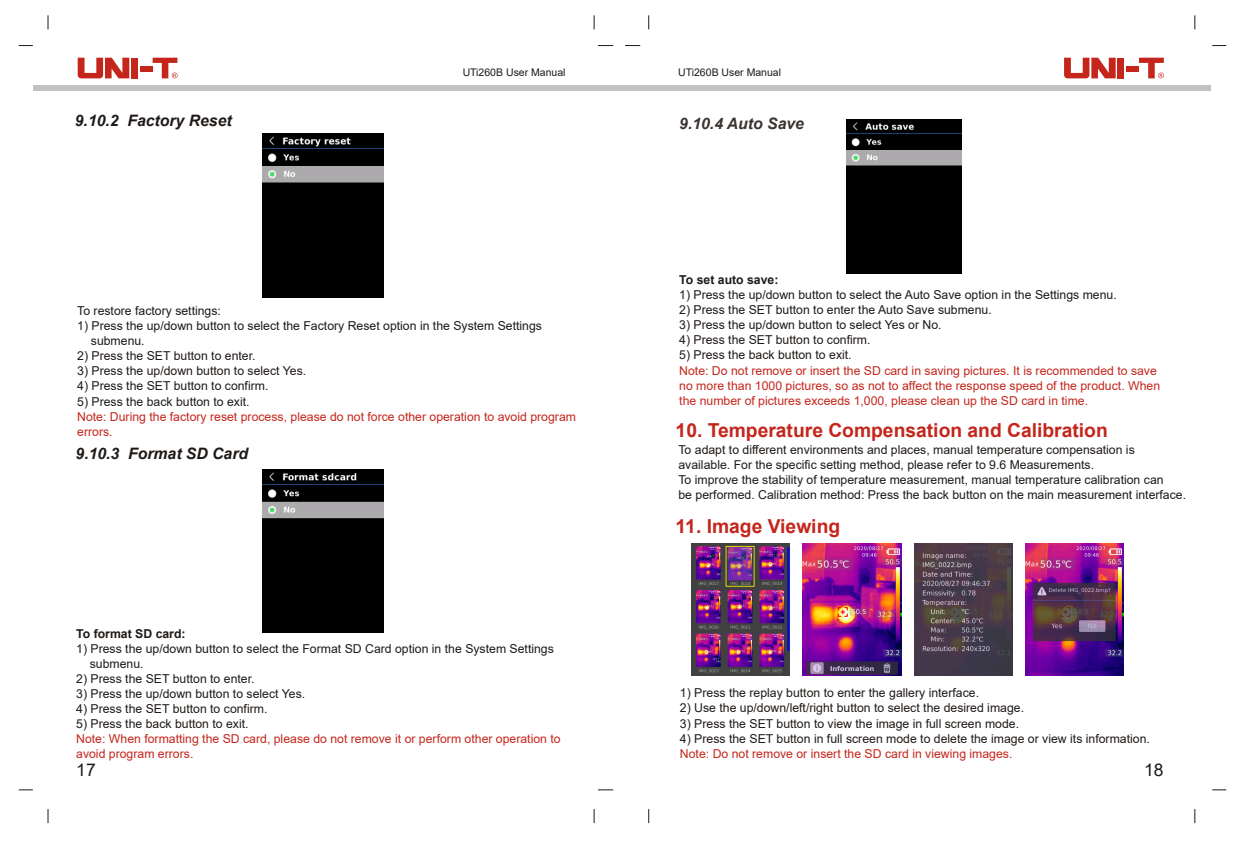
<style>
.page{position:relative;width:1240px;height:842px;background:#fff}
.page>*{position:absolute;margin:0;border:0;box-sizing:border-box;transform-origin:0 0}
.t1{font:700 19.25px "Arial";color:#c4261c}
.t2{font:17.5px "Arial";color:#1f1a17}
.t3{font:italic 700 15.75px "Arial";color:#1f1a17}
.t4{font:italic 700 15.75px "Arial";color:#383330}
.t5{font:12.25px/15px "Arial";color:#1f1a17}
.t6{font:12.25px/15px "Arial";color:#c4261c}
.t7{font:700 12.25px "Arial";color:#1f1a17}
.t8{font:10.5px "Arial";color:#1f1a17}
</style>
<div class="page">
<svg style="left:47px;top:15px;width:1px;height:14px"></svg>
<svg style="left:593px;top:15px;width:1px;height:14px"></svg>
<svg style="left:648px;top:15px;width:1px;height:14px"></svg>
<svg style="left:19px;top:45px;width:14px;height:1px"></svg>
<svg style="left:1212px;top:45px;width:13px;height:1px"></svg>
<svg style="left:598px;top:45px;width:15px;height:1px"></svg>
<div style="left:33px;top:85px;width:1176px;height:6px;background:#c2c2c2"></div>
<svg style="left:153px;top:58px;width:24px;height:20px"></svg>
<div style="left:131px;top:58px;width:7px;height:20px;background:#c4261c"></div>
<div style="left:140px;top:66px;width:13px;height:6px;background:#c4261c"></div>
<svg style="left:78px;top:58px;width:51px;height:20px"></svg>
<svg style="left:1138px;top:58px;width:25px;height:20px"></svg>
<div style="left:1117px;top:58px;width:6px;height:20px;background:#c4261c"></div>
<div style="left:1125px;top:66px;width:13px;height:6px;background:#c4261c"></div>
<svg style="left:1064px;top:58px;width:51px;height:20px"></svg>
<svg style="left:625px;top:45px;width:15px;height:1px"></svg>
<svg style="left:47px;top:809px;width:1px;height:14px"></svg>
<svg style="left:593px;top:809px;width:1px;height:14px"></svg>
<svg style="left:648px;top:809px;width:1px;height:14px"></svg>
<svg style="left:19px;top:789px;width:14px;height:1px"></svg>
<svg style="left:1212px;top:789px;width:13px;height:1px"></svg>
<svg style="left:598px;top:789px;width:15px;height:1px"></svg>
<img style="left:262px;top:133px;width:121px;height:164px">
<img style="left:262px;top:469px;width:121px;height:164px">
<img style="left:846px;top:120px;width:114px;height:154px">
<img style="left:691px;top:543px;width:98px;height:133px">
<img style="left:802px;top:543px;width:98px;height:133px">
<img style="left:914px;top:543px;width:98px;height:133px">
<img style="left:1025px;top:543px;width:98px;height:133px">
<p class="t3" style="left:75px;top:114px;width:158px">9.10.2 Factory Reset</p>
<p class="t8" style="left:462px;top:69px;width:104px">UTi260B User Manual</p>
<p class="t8" style="left:678px;top:69px;width:104px">UTi260B User Manual</p>
<p class="t4" style="left:679px;top:117px;width:126px">9.10.4 Auto Save</p>
<p class="t5" style="left:77px;top:304px;width:145px">To restore factory settings:</p>
<p class="t5" style="left:91px;top:319px;width:452px;text-indent:-14px">1) Press the up/down button to select the Factory Reset option in the System Settings submenu.</p>
<p class="t5" style="left:77px;top:350px;width:180px">2) Press the SET button to enter.</p>
<p class="t5" style="left:77px;top:365px;width:230px">3) Press the up/down button to select Yes.</p>
<p class="t5" style="left:77px;top:380px;width:193px">4) Press the SET button to confirm.</p>
<p class="t5" style="left:77px;top:395px;width:174px">5) Press the back button to exit.</p>
<p class="t6" style="left:77px;top:410px;width:500px">Note: During the factory reset process, please do not force other operation to avoid program errors.</p>
<p class="t3" style="left:76px;top:448px;width:174px">9.10.3 Format SD Card</p>
<p class="t7" style="left:76px;top:629px;width:111px">To format SD card:</p>
<p class="t5" style="left:90px;top:642px;width:465px;text-indent:-14px">1) Press the up/down button to select the Format SD Card option in the System Settings submenu.</p>
<p class="t5" style="left:76px;top:672px;width:180px">2) Press the SET button to enter.</p>
<p class="t5" style="left:76px;top:687px;width:230px">3) Press the up/down button to select Yes.</p>
<p class="t5" style="left:76px;top:702px;width:193px">4) Press the SET button to confirm.</p>
<p class="t5" style="left:76px;top:717px;width:174px">5) Press the back button to exit.</p>
<p class="t6" style="left:76px;top:732px;width:486px">Note: When formatting the SD card, please do not remove it or perform other operation to avoid program errors.</p>
<p class="t7" style="left:679px;top:275px;width:101px">To set auto save:</p>
<p class="t5" style="left:679px;top:288px;width:439px">1) Press the up/down button to select the Auto Save option in the Settings menu.</p>
<p class="t5" style="left:679px;top:304px;width:314px">2) Press the SET button to enter the Auto Save submenu.</p>
<p class="t5" style="left:679px;top:319px;width:264px">3) Press the up/down button to select Yes or No.</p>
<p class="t5" style="left:679px;top:334px;width:193px">4) Press the SET button to confirm.</p>
<p class="t5" style="left:679px;top:349px;width:174px">5) Press the back button to exit.</p>
<p class="t6" style="left:679px;top:364px;width:482px">Note: Do not remove or insert the SD card in saving pictures. It is recommended to save no more than 1000 pictures, so as not to affect the response speed of the product. When the number of pictures exceeds 1,000, please clean up the SD card in time.</p>
<p class="t5" style="left:678px;top:443px;width:509px">To adapt to different environments and places, manual temperature compensation is available. For the specific setting method, please refer to 9.6 Measurements.<br>To improve the stability of temperature measurement, manual temperature calibration can<br>be performed. Calibration method: Press the back button on the main measurement interface.</p>
<h1 class="t1" style="left:675px;top:519px;width:166px">11. Image Viewing</h1>
<h1 class="t1" style="left:675px;top:423px;width:433px">10. Temperature Compensation and Calibration</h1>
<p class="t5" style="left:679px;top:687px;width:300px">1) Press the replay button to enter the gallery interface.</p>
<p class="t5" style="left:679px;top:702px;width:345px">2) Use the up/down/left/right button to select the desired image.</p>
<p class="t5" style="left:679px;top:717px;width:340px">3) Press the SET button to view the image in full screen mode.</p>
<p class="t5" style="left:679px;top:732px;width:471px">4) Press the SET button in full screen mode to delete the image or view its information.</p>
<p class="t6" style="left:679px;top:747px;width:334px">Note: Do not remove or insert the SD card in viewing images.</p>
<h2 class="t2" style="left:76px;top:763px;width:21px">17</h2>
<h2 class="t2" style="left:1143px;top:763px;width:21px">18</h2>
</div>
